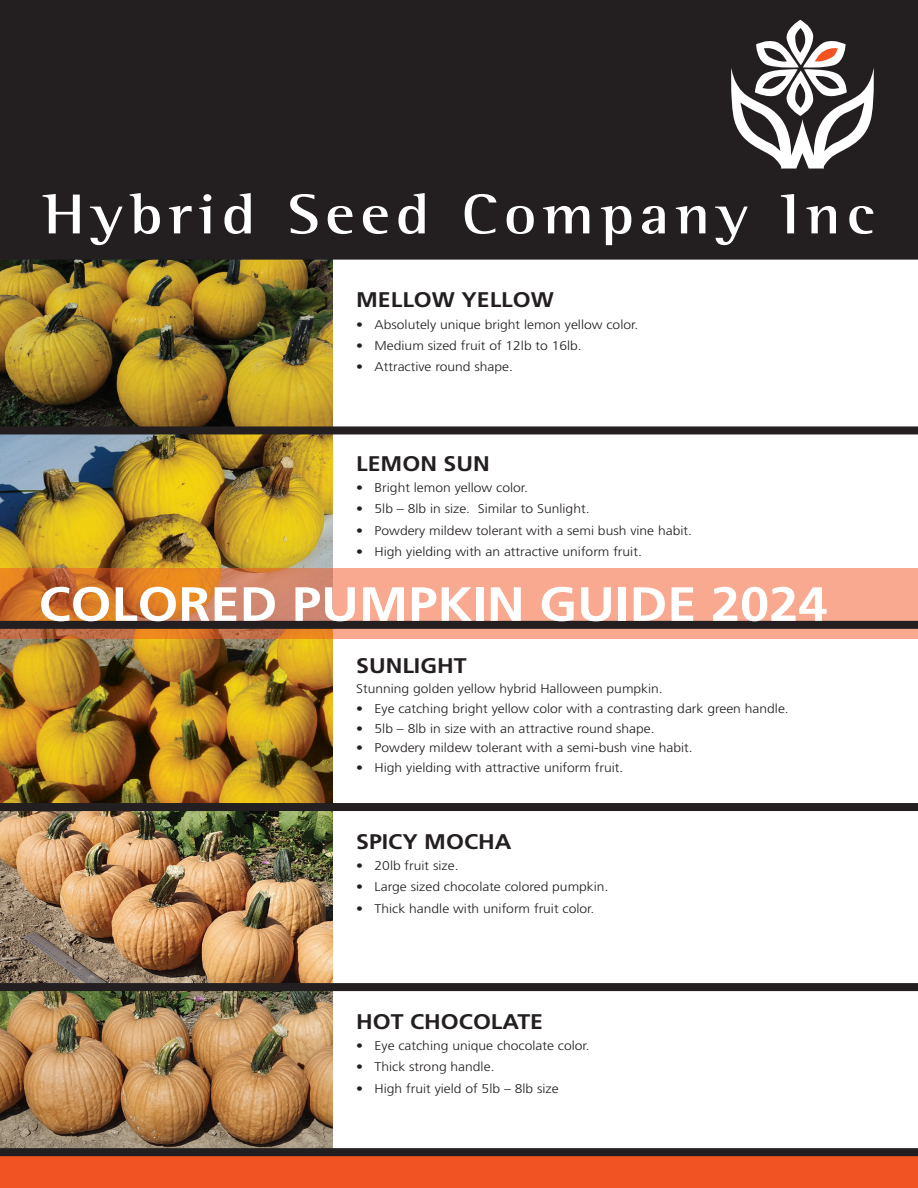
<style>
.page{position:relative;width:918px;height:1188px;background:#fff}
.page>*{position:absolute;margin:0;border:0;box-sizing:border-box;transform-origin:0 0}
.t1{font:700 48px "Frutiger";color:#fff;scale:1.09 1}
.t2{font:700 21.15px "Frutiger";color:#231f20;scale:1.09 1}
.t3{font:300 12.75px "Frutiger";color:#231f20;scale:1.09 1}
</style>
<div class="page">
<img style="left:0;top:638px;width:332px;height:345px">
<img style="left:0;top:260px;width:332px;height:166px">
<img style="left:0;top:435px;width:332px;height:133px">
<img style="left:0;top:991px;width:332px;height:157px">
<div style="left:0;top:1154px;width:918px;height:34px;background:#f15422"></div>
<div style="left:0;top:1148px;width:918px;height:8px;background:#231f20"></div>
<div style="left:0;top:251px;width:918px;height:9px;background:#231f20"></div>
<div style="left:0;top:426px;width:918px;height:9px;background:#231f20"></div>
<div style="left:0;top:803px;width:918px;height:8px;background:#231f20"></div>
<div style="left:0;top:983px;width:918px;height:8px;background:#231f20"></div>
<div style="left:0;top:0;width:918px;height:258px;background:#231f20"></div>
<svg style="left:731px;top:20px;width:143px;height:149px"></svg>
<svg style="left:0;top:568px;width:918px;height:70px;background:#e99772"></svg>
<svg style="left:43px;top:194px;width:37px;height:39px"></svg>
<svg style="left:90px;top:207px;width:33px;height:38px"></svg>
<svg style="left:130px;top:193px;width:30px;height:41px"></svg>
<svg style="left:169px;top:206px;width:23px;height:27px"></svg>
<svg style="left:199px;top:194px;width:12px;height:39px"></svg>
<svg style="left:224px;top:193px;width:27px;height:41px"></svg>
<svg style="left:290px;top:194px;width:28px;height:40px"></svg>
<svg style="left:328px;top:206px;width:25px;height:28px"></svg>
<svg style="left:363px;top:206px;width:25px;height:28px"></svg>
<svg style="left:398px;top:193px;width:27px;height:41px"></svg>
<svg style="left:465px;top:194px;width:31px;height:40px"></svg>
<svg style="left:507px;top:206px;width:27px;height:28px"></svg>
<svg style="left:543px;top:206px;width:46px;height:27px"></svg>
<svg style="left:601px;top:206px;width:30px;height:39px"></svg>
<svg style="left:642px;top:206px;width:23px;height:28px"></svg>
<svg style="left:676px;top:206px;width:29px;height:27px"></svg>
<svg style="left:715px;top:207px;width:33px;height:38px"></svg>
<svg style="left:781px;top:194px;width:13px;height:39px"></svg>
<svg style="left:806px;top:206px;width:30px;height:27px"></svg>
<svg style="left:849px;top:206px;width:24px;height:28px"></svg>
<div style="left:0;top:621px;width:918px;height:8px;background:#231f20"></div>
<h2 class="t2" style="left:356px;top:288px;width:183px">MELLOW YELLOW</h2>
<p class="t3" style="left:356px;top:317px;width:260px">• Absolutely unique bright lemon yellow color.</p>
<p class="t3" style="left:356px;top:338px;width:209px">• Medium sized fruit of 12lb to 16lb.</p>
<p class="t3" style="left:356px;top:359px;width:145px">• Attractive round shape.</p>
<h2 class="t2" style="left:356px;top:451px;width:124px">LEMON SUN</h2>
<p class="t3" style="left:356px;top:481px;width:159px">• Bright lemon yellow color.</p>
<p class="t3" style="left:356px;top:502px;width:216px">• 5lb – 8lb in size. Similar to Sunlight.</p>
<p class="t3" style="left:356px;top:523px;width:310px">• Powdery mildew tolerant with a semi bush vine habit.</p>
<p class="t3" style="left:356px;top:544px;width:264px">• High yielding with an attractive uniform fruit.</p>
<h1 class="t1" style="left:39px;top:576px;width:725px">COLORED PUMPKIN GUIDE 2024</h1>
<h2 class="t2" style="left:356px;top:654px;width:103px">SUNLIGHT</h2>
<p class="t3" style="left:356px;top:682px;width:283px">Stunning golden yellow hybrid Halloween pumpkin.</p>
<p class="t3" style="left:356px;top:701px;width:398px">• Eye catching bright yellow color with a contrasting dark green handle.</p>
<p class="t3" style="left:356px;top:721px;width:275px">• 5lb – 8lb in size with an attractive round shape.</p>
<p class="t3" style="left:356px;top:741px;width:310px">• Powdery mildew tolerant with a semi-bush vine habit.</p>
<p class="t3" style="left:356px;top:761px;width:247px">• High yielding with attractive uniform fruit.</p>
<h2 class="t2" style="left:356px;top:829px;width:144px">SPICY MOCHA</h2>
<p class="t3" style="left:356px;top:859px;width:95px">• 20lb fruit size.</p>
<p class="t3" style="left:356px;top:880px;width:233px">• Large sized chocolate colored pumpkin.</p>
<p class="t3" style="left:356px;top:901px;width:220px">• Thick handle with uniform fruit color.</p>
<h2 class="t2" style="left:356px;top:1009px;width:173px">HOT CHOCOLATE</h2>
<p class="t3" style="left:356px;top:1039px;width:216px">• Eye catching unique chocolate color.</p>
<p class="t3" style="left:356px;top:1060px;width:128px">• Thick strong handle.</p>
<p class="t3" style="left:356px;top:1081px;width:187px">• High fruit yield of 5lb – 8lb size</p>
</div>
